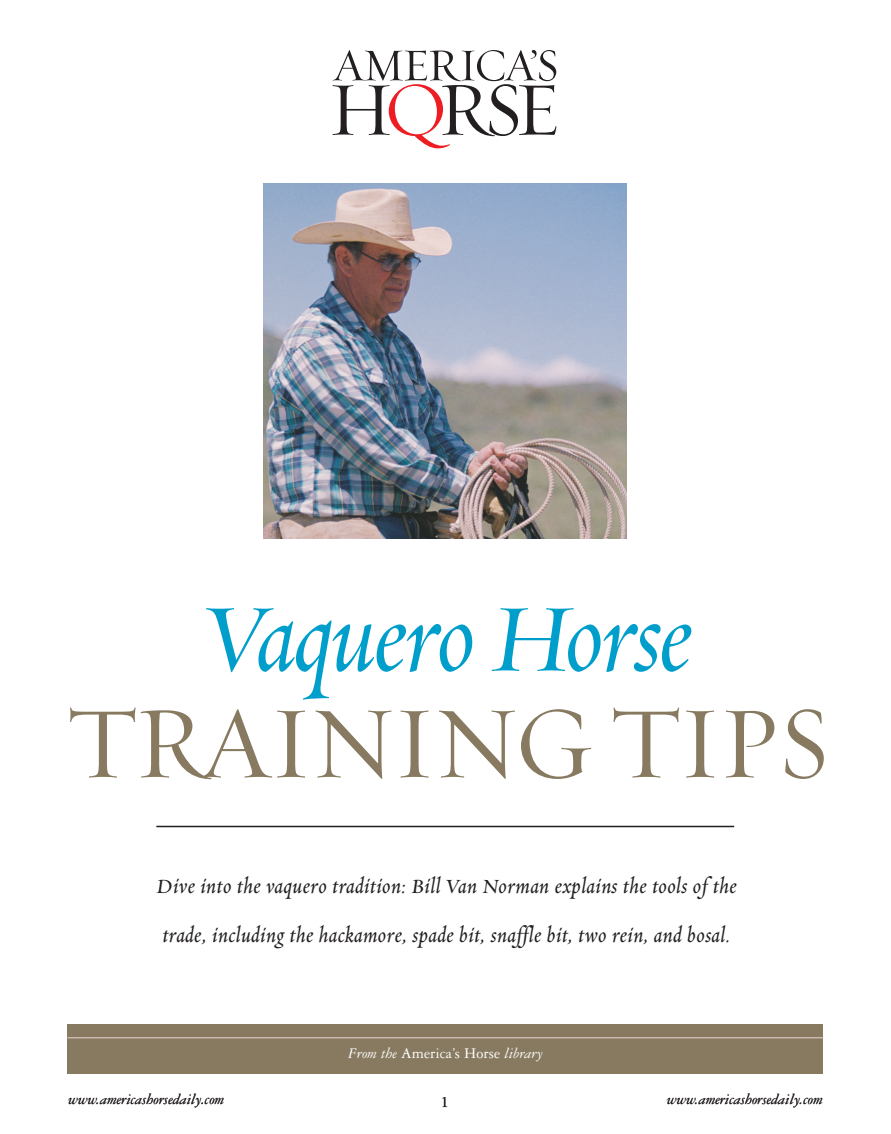
<style>
.page{position:relative;width:891px;height:1134px;background:#fff}
.page>*{position:absolute;margin:0;border:0;box-sizing:border-box;transform-origin:0 0}
.t1{font:108px "Requiem Display HTF Italic";letter-spacing:-.015em;color:#009fcb}
.t2{font:103.5px "Requiem Display HTF Roman";letter-spacing:-.03em;color:#877a60}
.t3{font:22.5px "Requiem Text HTF Italic";letter-spacing:.02em;color:#231f20}
.t4{font:16.5px "Garamond Three";color:#231f20}
.t5{font:italic 15.75px "Garamond Three";color:#231f20}
.t6{font:italic 15.75px "Garamond Three";color:#fff}
.s1{font-style:normal}
</style>
<div class="page">
<img style="left:263px;top:184px;width:363px;height:354px">
<div style="left:68px;top:1024px;width:756px;height:50px;background:#877a60"></div>
<hr style="left:68px;top:1038px;width:756px;height:1px;background:#f0d3d6">
<svg style="left:332px;top:50px;width:224px;height:98px"></svg>
<hr style="left:156px;top:826px;width:578px;height:1px;background:#231f20">
<h1 class="t1" style="left:204px;top:570px;width:489px">Vaquero Horse</h1>
<h2 class="t2" style="left:66px;top:681px;width:765px">TRAINING TIPS</h2>
<p class="t3" style="left:156px;top:872px;width:582px">Dive into the vaquero tradition: Bill Van Norman explains the tools of the</p>
<p class="t3" style="left:162px;top:921px;width:570px">trade, including the hackamore, spade bit, snaffle bit, two rein, and bosal.</p>
<p class="t6" style="left:348px;top:1047px;width:196px">From the <span class="s1">America’s Horse</span> library</p>
<p class="t5" style="left:68px;top:1094px;width:157px">www.americashorsedaily.com</p>
<p class="t4" style="left:441px;top:1096px;width:10px">1</p>
<p class="t5" style="left:667px;top:1094px;width:157px">www.americashorsedaily.com</p>
</div>
